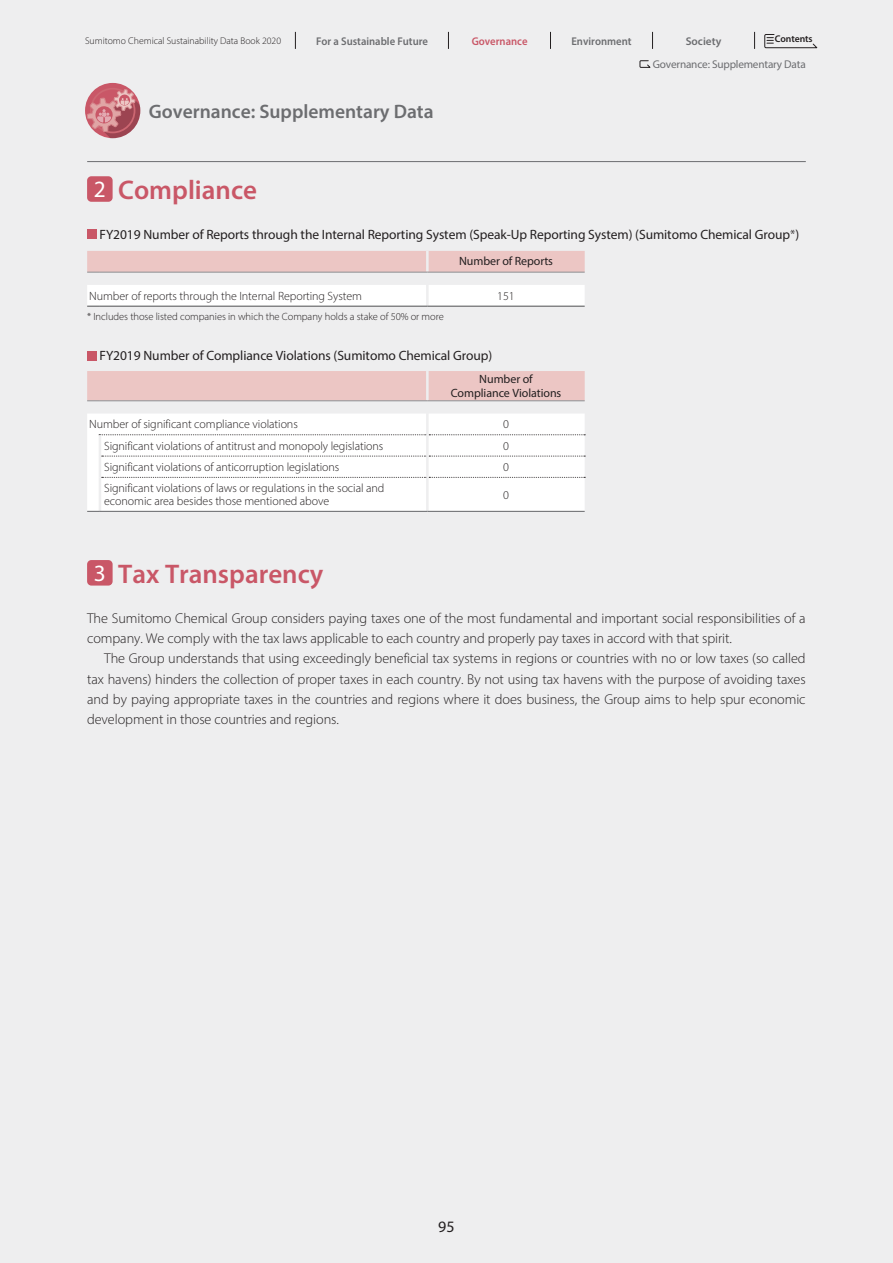
<style>
.page{position:relative;width:893px;height:1263px;background:#eeeeef}
.page>*{position:absolute;margin:0;border:0;box-sizing:border-box;transform-origin:0 0}
.t1{font:600 27px "Myriad Pro";color:#c95767}
.t2{font:600 19.5px "Myriad Pro";color:#6c6d70}
.t3{font:15.9px "Myriad Pro";color:#231f20}
.t4{font:300 14.25px/20.2px "Myriad Pro";letter-spacing:-.005em;color:#231f20}
.t5{font:13.5px "Myriad Pro";letter-spacing:-.005em;color:#231f20}
.t6{font:300 12px/13.5px "Myriad Pro";letter-spacing:-.005em;color:#231f20}
.t7{font:12px/13.5px "Myriad Pro";letter-spacing:-.005em;color:#231f20;text-align:center}
.t8{font:600 11.25px "Myriad Pro";color:#6c6d70;scale:.95 1}
.t9{font:11.25px "Myriad Pro";letter-spacing:-.02em;color:#6c6d70}
.t10{font:600 11.25px "Myriad Pro";color:#c95767;scale:.95 1}
.t11{font:600 11.25px "Myriad Pro";color:#6c6d70}
.t12{font:300 10.5px "Myriad Pro";letter-spacing:-.005em;color:#231f20}
.t13{font:300 9.75px "Myriad Pro";color:#231f20}
.t14{font:600 9.75px "Myriad Pro";letter-spacing:-.01em;color:#231f20}
.s1{font-weight:400;font-size:23.4px;color:#fff}
.s2{font-weight:300}
</style>
<div class="page">
<hr style="left:87px;top:161px;width:719px;height:1px;background:#6c6d70">
<div style="left:85px;top:83px;width:55px;height:55px;background:#c95767;border-radius:50%"></div>
<svg style="left:87px;top:88px;width:53px;height:50px"></svg>
<svg style="left:87px;top:251px;width:498px;height:56px"></svg>
<hr style="left:100px;top:306px;width:327px;height:1px;background:#57585a">
<hr style="left:427px;top:306px;width:158px;height:1px;background:#57585a">
<div style="left:87px;top:414px;width:498px;height:97px;background:#fff"></div>
<svg style="left:99px;top:434px;width:486px;height:1px"></svg>
<svg style="left:102px;top:456px;width:483px;height:1px"></svg>
<svg style="left:102px;top:477px;width:483px;height:1px"></svg>
<div style="left:87px;top:371px;width:498px;height:31px;background:#ecc6c4"></div>
<hr style="left:100px;top:400px;width:327px;height:1px;background:#939598">
<hr style="left:427px;top:400px;width:158px;height:1px;background:#939598">
<hr style="left:99px;top:435px;width:2px;height:21px;background:#eeeeef">
<hr style="left:99px;top:456px;width:2px;height:21px;background:#eeeeef">
<hr style="left:99px;top:477px;width:2px;height:34px;background:#eeeeef">
<hr style="left:426px;top:414px;width:3px;height:21px;background:#eeeeef">
<hr style="left:426px;top:435px;width:3px;height:21px;background:#eeeeef">
<hr style="left:426px;top:456px;width:3px;height:21px;background:#eeeeef">
<hr style="left:426px;top:477px;width:3px;height:34px;background:#eeeeef">
<svg style="left:87px;top:511px;width:13px;height:1px"></svg>
<hr style="left:100px;top:511px;width:327px;height:1px;background:#6c6d70">
<hr style="left:427px;top:511px;width:158px;height:1px;background:#6c6d70">
<div style="left:87px;top:176px;width:26px;height:26px;background:#c95767;border-radius:4px"></div>
<div style="left:87px;top:560px;width:26px;height:26px;background:#c95767;border-radius:4px"></div>
<div style="left:87px;top:230px;width:10px;height:9px;background:#c95767"></div>
<div style="left:87px;top:351px;width:10px;height:9px;background:#c95767"></div>
<svg style="left:295px;top:32px;width:1px;height:17px"></svg>
<svg style="left:448px;top:32px;width:1px;height:17px"></svg>
<svg style="left:652px;top:32px;width:1px;height:17px"></svg>
<svg style="left:550px;top:32px;width:1px;height:17px"></svg>
<svg style="left:754px;top:32px;width:1px;height:17px"></svg>
<svg style="left:764px;top:34px;width:54px;height:15px"></svg>
<svg style="left:639px;top:60px;width:12px;height:8px"></svg>
<p class="t13" style="left:85px;top:35px;width:198px">Sumitomo Chemical Sustainability Data Book 2020</p>
<p class="t8" style="left:316px;top:34px;width:119px">For a Sustainable Future</p>
<p class="t10" style="left:472px;top:34px;width:60px">Governance</p>
<p class="t8" style="left:571px;top:34px;width:65px">Environment</p>
<p class="t11" style="left:686px;top:34px;width:37px">Society</p>
<p class="t14" style="left:775px;top:33px;width:39px">Contents</p>
<p class="t9" style="left:653px;top:57px;width:155px">Governance: Supplementary Data</p>
<h2 class="t2" style="left:149px;top:99px;width:286px">Governance: Supplementary Data</h2>
<h1 class="t1" style="left:94px;top:173px;width:165px"><span class="s1">2</span> Compliance</h1>
<p class="t5" style="left:100px;top:226px;width:701px">FY2019 Number of Reports through the Internal Reporting System (Speak-Up Reporting System) (Sumitomo Chemical Group<span class="s2">*</span>)</p>
<p class="t7" style="left:459px;top:254px;width:96px">Number of Reports</p>
<p class="t6" style="left:89px;top:289px;width:274px">Number of reports through the Internal Reporting System</p>
<p class="t6" style="left:497px;top:289px;width:19px">151</p>
<p class="t12" style="left:87px;top:310px;width:358px">* Includes those listed companies in which the Company holds a stake of 50% or more</p>
<p class="t5" style="left:100px;top:348px;width:394px">FY2019 Number of Compliance Violations (Sumitomo Chemical Group)</p>
<p class="t7" style="left:451px;top:372px;width:112px">Number of<br>Compliance Violations</p>
<p class="t6" style="left:89px;top:417px;width:210px">Number of significant compliance violations</p>
<p class="t6" style="left:503px;top:417px;width:7px">0</p>
<p class="t6" style="left:104px;top:439px;width:281px">Significant violations of antitrust and monopoly legislations</p>
<p class="t6" style="left:503px;top:439px;width:7px">0</p>
<p class="t6" style="left:104px;top:460px;width:237px">Significant violations of anticorruption legislations</p>
<p class="t6" style="left:503px;top:460px;width:7px">0</p>
<p class="t6" style="left:104px;top:481px;width:282px">Significant violations of laws or regulations in the social and economic area besides those mentioned above</p>
<p class="t6" style="left:503px;top:488px;width:7px">0</p>
<h1 class="t1" style="left:94px;top:556px;width:231px"><span class="s1">3</span> Tax Transparency</h1>
<p class="t4" style="left:87px;top:608px;width:720px">The Sumitomo Chemical Group considers paying taxes one of the most fundamental and important social responsibilities of a company. We comply with the tax laws applicable to each country and properly pay taxes in accord with that spirit.</p>
<p class="t4" style="left:87px;top:648px;width:720px;text-align:justify;text-indent:17px">The Group understands that using exceedingly beneficial tax systems in regions or countries with no or low taxes (so called tax havens) hinders the collection of proper taxes in each country. By not using tax havens with the purpose of avoiding taxes and by paying appropriate taxes in the countries and regions where it does business, the Group aims to help spur economic development in those countries and regions.</p>
<p class="t3" style="left:438px;top:1216px;width:18px">95</p>
</div>
